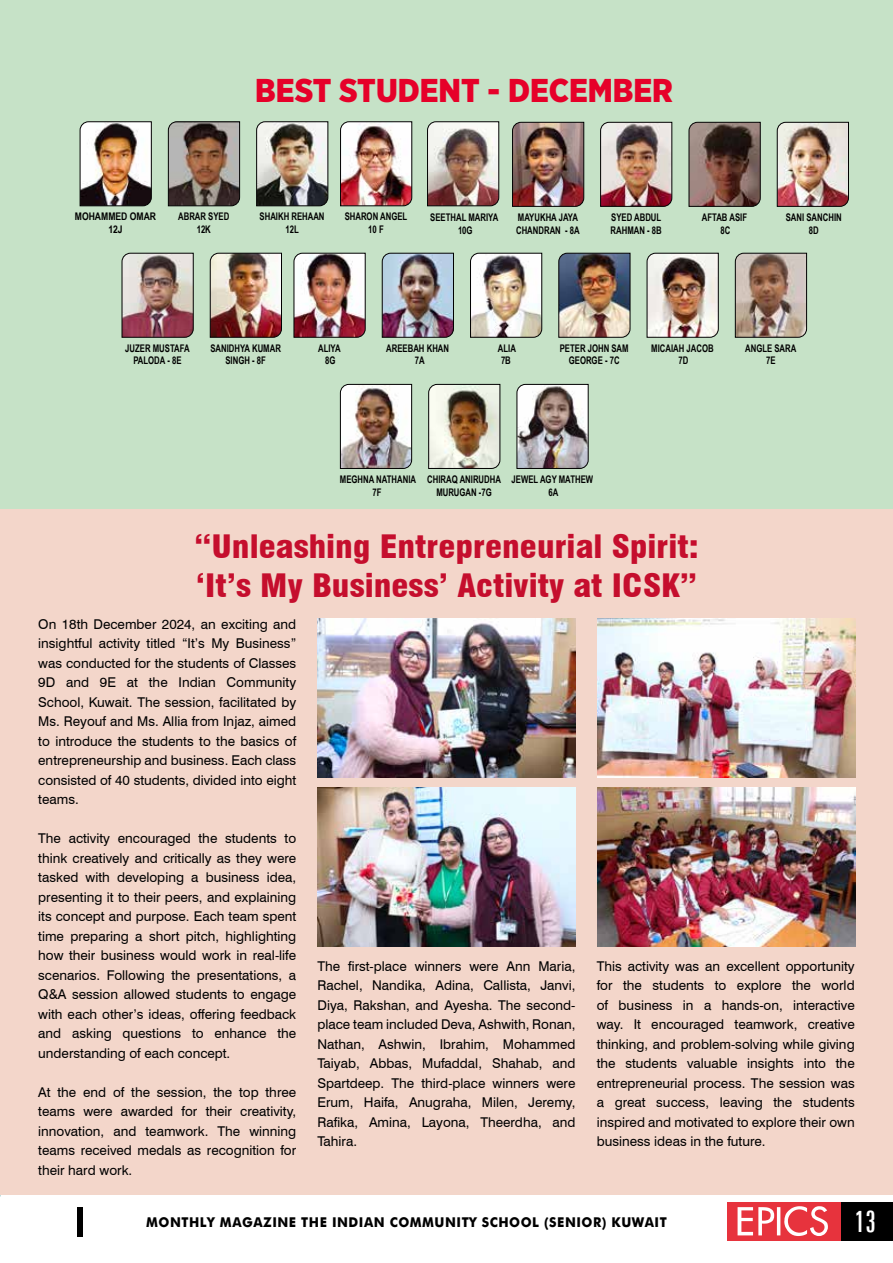
<style>
.page{position:relative;width:893px;height:1263px;background:#fff}
.page>*{position:absolute;margin:0;border:0;box-sizing:border-box;transform-origin:0 0}
.t1{font:900 33px "Gotham Narrow";color:#e60029}
.t2{font:900 condensed 31.5px/39px "Swiss 721 BT";color:#c50e2d;scale:1.09 1}
.t3{font:extra-condensed 30px "Zurich BT";color:#fff}
.t4{font:13.5px/19.5px "Swiss 721 BT";color:#000;text-align:justify}
.t5{font:700 13.5px "Futura";letter-spacing:.04em;color:#000;scale:.95 1}
.t6{font:700 10.5px/12.6px "Arial Narrow";color:#000;text-align:center;scale:.9 1}
.t7{font:700 10.5px/12.6px "Arial Narrow";color:#000;text-align:center}
</style>
<div class="page">
<div style="left:0;top:0;width:893px;height:510px;background:#c6e2c7"></div>
<img style="left:340px;top:384px;width:72px;height:85px">
<img style="left:428px;top:384px;width:73px;height:85px">
<img style="left:516px;top:384px;width:73px;height:85px">
<img style="left:293px;top:252px;width:73px;height:86px">
<img style="left:381px;top:252px;width:73px;height:86px">
<img style="left:121px;top:252px;width:73px;height:86px">
<img style="left:209px;top:252px;width:73px;height:86px">
<img style="left:470px;top:252px;width:72px;height:86px">
<img style="left:558px;top:252px;width:73px;height:86px">
<img style="left:646px;top:252px;width:73px;height:86px">
<img style="left:735px;top:252px;width:72px;height:86px">
<img style="left:79px;top:121px;width:73px;height:86px">
<img style="left:168px;top:121px;width:72px;height:86px">
<img style="left:256px;top:121px;width:73px;height:86px">
<img style="left:512px;top:122px;width:72px;height:85px">
<svg style="left:688px;top:122px;width:73px;height:85px;background:#6c524b"></svg>
<img style="left:600px;top:122px;width:73px;height:85px">
<img style="left:776px;top:122px;width:73px;height:85px">
<img style="left:340px;top:121px;width:73px;height:86px">
<img style="left:427px;top:121px;width:72px;height:86px">
<div style="left:0;top:510px;width:893px;height:685px;background:#f3d6ca"></div>
<img style="left:317px;top:788px;width:258px;height:158px">
<img style="left:317px;top:619px;width:258px;height:158px">
<img style="left:598px;top:619px;width:258px;height:158px">
<img style="left:598px;top:788px;width:258px;height:158px">
<div style="left:840px;top:1202px;width:53px;height:39px;background:#000"></div>
<div style="left:727px;top:1202px;width:113px;height:39px;background:#e7333d"></div>
<svg style="left:738px;top:1206px;width:90px;height:30px"></svg>
<div style="left:77px;top:1207px;width:5px;height:29px;background:#000"></div>
<h1 class="t1" style="left:255px;top:69px;width:419px">BEST STUDENT - DECEMBER</h1>
<p class="t6" style="left:345px;top:210px;width:71px">SHARON ANGEL<br>10 F</p>
<p class="t6" style="left:430px;top:210px;width:77px">SEETHAL MARIYA<br>10G</p>
<p class="t7" style="left:75px;top:210px;width:83px">MOHAMMED OMAR<br>12J</p>
<p class="t6" style="left:178px;top:210px;width:58px">ABRAR SYED<br>12K</p>
<p class="t6" style="left:260px;top:210px;width:74px">SHAIKH REHAAN<br>12L</p>
<p class="t6" style="left:516px;top:210px;width:72px;text-align:left">MAYUKHA JAYA<br>CHANDRAN - 8A</p>
<p class="t6" style="left:702px;top:210px;width:52px">AFTAB ASIF<br>8C</p>
<p class="t6" style="left:611px;top:210px;width:58px;text-align:left">SYED ABDUL<br>RAHMAN - 8B</p>
<p class="t6" style="left:786px;top:210px;width:64px">SANI SANCHIN<br>8D</p>
<p class="t6" style="left:125px;top:341px;width:73px">JUZER MUSTAFA<br>PALODA - 8E</p>
<p class="t6" style="left:210px;top:341px;width:80px">SANIDHYA KUMAR<br>SINGH - 8F</p>
<p class="t6" style="left:498px;top:341px;width:22px;text-align:left">ALIA<br>7B</p>
<p class="t6" style="left:560px;top:341px;width:78px">PETER JOHN SAM<br>GEORGE - 7C</p>
<p class="t6" style="left:651px;top:341px;width:71px">MICAIAH JACOB<br>7D</p>
<p class="t6" style="left:745px;top:341px;width:58px">ANGLE SARA<br>7E</p>
<p class="t6" style="left:318px;top:341px;width:27px">ALIYA<br>8G</p>
<p class="t6" style="left:386px;top:341px;width:71px">AREEBAH KHAN<br>7A</p>
<p class="t6" style="left:340px;top:473px;width:86px">MEGHNA NATHANIA<br>7F</p>
<p class="t6" style="left:427px;top:473px;width:83px">CHIRAQ ANIRUDHA<br>MURUGAN -7G</p>
<p class="t6" style="left:512px;top:473px;width:92px">JEWEL AGY MATHEW<br>6A</p>
<h2 class="t2" style="left:194px;top:527px;width:465px">“Unleashing Entrepreneurial Spirit: ‘It’s My Business’ Activity at ICSK”</h2>
<p class="t4" style="left:38px;top:614px;width:259px">On 18th December 2024, an exciting and insightful activity titled “It’s My Business” was conducted for the students of Classes 9D and 9E at the Indian Community School, Kuwait. The session, facilitated by Ms. Reyouf and Ms. Allia from Injaz, aimed to introduce the students to the basics of entrepreneurship and business. Each class consisted of 40 students, divided into eight teams.</p>
<p class="t4" style="left:38px;top:828px;width:259px">The activity encouraged the students to think creatively and critically as they were tasked with developing a business idea, presenting it to their peers, and explaining its concept and purpose. Each team spent time preparing a short pitch, highlighting how their business would work in real-life scenarios. Following the presentations, a Q&amp;A session allowed students to engage with each other’s ideas, offering feedback and asking questions to enhance the understanding of each concept.</p>
<p class="t4" style="left:38px;top:1082px;width:259px">At the end of the session, the top three teams were awarded for their creativity, innovation, and teamwork. The winning teams received medals as recognition for their hard work.</p>
<p class="t4" style="left:317px;top:956px;width:259px">The first-place winners were Ann Maria, Rachel, Nandika, Adina, Callista, Janvi, Diya, Rakshan, and Ayesha. The second&shy;place team included Deva, Ashwith, Ronan, Nathan, Ashwin, Ibrahim, Mohammed Taiyab, Abbas, Mufaddal, Shahab, and Spartdeep. The third-place winners were Erum, Haifa, Anugraha, Milen, Jeremy, Rafika, Amina, Layona, Theerdha, and Tahira.</p>
<p class="t4" style="left:597px;top:956px;width:259px">This activity was an excellent opportunity for the students to explore the world of business in a hands-on, interactive way. It encouraged teamwork, creative thinking, and problem-solving while giving the students valuable insights into the entrepreneurial process. The session was a great success, leaving the students inspired and motivated to explore their own business ideas in the future.</p>
<p class="t5" style="left:146px;top:1212px;width:549px">MONTHLY MAGAZINE THE INDIAN COMMUNITY SCHOOL (SENIOR) KUWAIT</p>
<h3 class="t3" style="left:855px;top:1204px;width:23px">13</h3>
</div>
